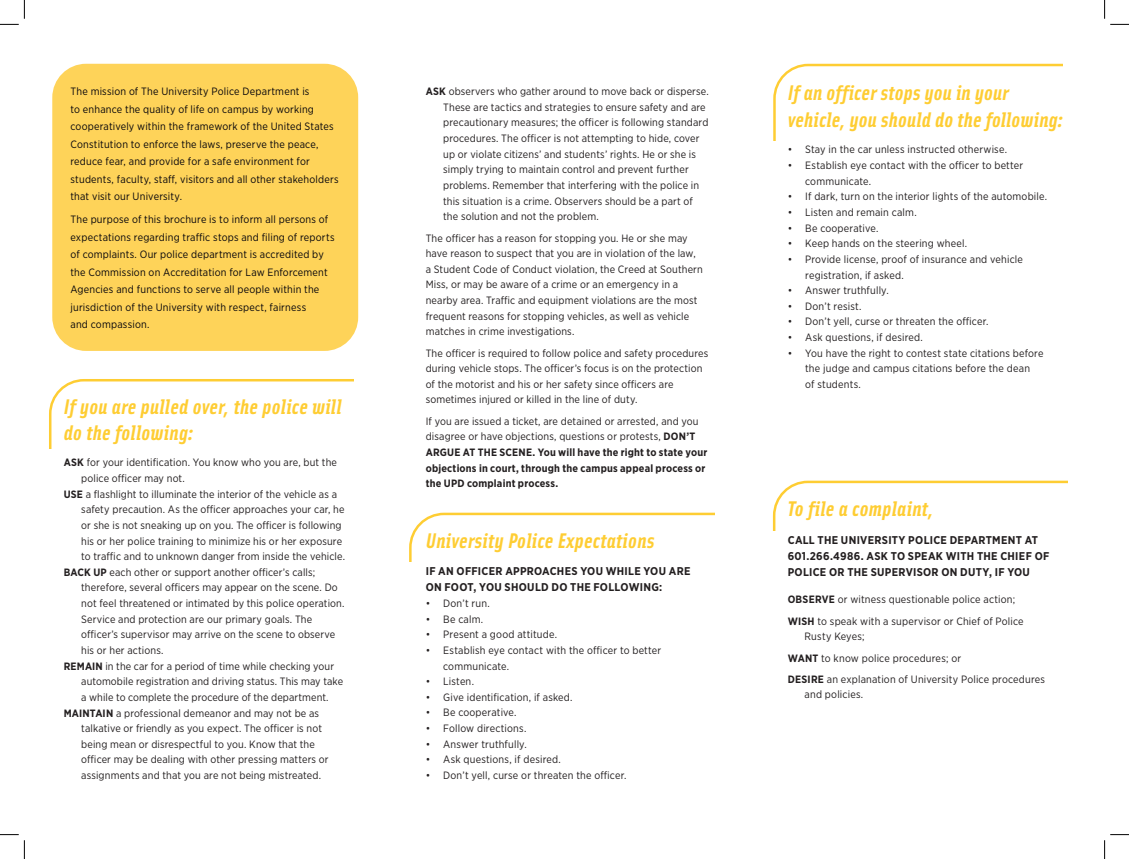
<style>
.page{position:relative;width:1129px;height:859px;background:#fff}
.page>*{position:absolute;margin:0;border:0;box-sizing:border-box;transform-origin:0 0}
.t1{font:italic 700 21.25px/26.2px "Solex";letter-spacing:.015em;color:#fecd33}
.t2{font:700 11.25px/16.2px "Gotham Narrow";letter-spacing:.025em;color:#231f20}
.t3{font:10.62px/15.6px "Gotham Narrow";letter-spacing:.01em;color:#231f20}
.t4{font:10.62px/17.5px "Gotham Narrow";letter-spacing:.015em;color:#08060c}
.t5{font:700 10.62px/15.6px "Gotham Narrow";letter-spacing:.015em;color:#231f20}
.s1{font-weight:700}
.s2{font-weight:400}
</style>
<div class="page">
<svg style="left:409px;top:513px;width:306px;height:49px"></svg>
<svg style="left:773px;top:64px;width:289px;height:76px"></svg>
<div style="left:52px;top:64px;width:306px;height:287px;background:#fed359;border-radius:34px"></div>
<svg style="left:773px;top:481px;width:295px;height:50px"></svg>
<svg style="left:0;top:0;width:25px;height:25px"></svg>
<svg style="left:0;top:834px;width:25px;height:25px"></svg>
<svg style="left:1104px;top:0;width:25px;height:25px"></svg>
<svg style="left:1104px;top:834px;width:25px;height:25px"></svg>
<p class="t4" style="left:70px;top:83px;width:270px">The mission of The University Police Department is<br>to enhance the quality of life on campus by working cooperatively within the framework of the United States Constitution to enforce the laws, preserve the peace, reduce fear, and provide for a safe environment for students, faculty, staff, visitors and all other stakeholders that visit our University.</p>
<p class="t4" style="left:70px;top:211px;width:266px">The purpose of this brochure is to inform all persons of expectations regarding traffic stops and filing of reports of complaints. Our police department is accredited by the Commission on Accreditation for Law Enforcement Agencies and functions to serve all people within the jurisdiction of the University with respect, fairness<br>and compassion.</p>
<h1 class="t1" style="left:64px;top:393px;width:279px">If you are pulled over, the police will do the following:</h1>
<p class="t3" style="left:64px;top:455px;width:275px"><span class="s1">ASK</span> for your identification. You know who you are, but the</p>
<p class="t3" style="left:81px;top:470px;width:105px">police officer may not.</p>
<p class="t3" style="left:64px;top:486px;width:275px"><span class="s1">USE</span> a flashlight to illuminate the interior of the vehicle as a</p>
<p class="t3" style="left:81px;top:501px;width:265px">safety precaution. As the officer approaches your car, he</p>
<p class="t3" style="left:81px;top:517px;width:262px">or she is not sneaking up on you. The officer is following</p>
<p class="t3" style="left:81px;top:533px;width:262px">his or her police training to minimize his or her exposure</p>
<p class="t3" style="left:81px;top:548px;width:265px">to traffic and to unknown danger from inside the vehicle.</p>
<p class="t3" style="left:64px;top:564px;width:253px"><span class="s1">BACK UP</span> each other or support another officer’s calls;</p>
<p class="t3" style="left:81px;top:580px;width:258px">therefore, several officers may appear on the scene. Do</p>
<p class="t3" style="left:81px;top:595px;width:265px">not feel threatened or intimated by this police operation.</p>
<p class="t3" style="left:81px;top:611px;width:232px">Service and protection are our primary goals. The</p>
<p class="t3" style="left:81px;top:626px;width:256px">officer’s supervisor may arrive on the scene to observe</p>
<p class="t3" style="left:81px;top:642px;width:84px">his or her actions.</p>
<p class="t3" style="left:64px;top:658px;width:272px"><span class="s1">REMAIN</span> in the car for a period of time while checking your</p>
<p class="t3" style="left:81px;top:673px;width:263px">automobile registration and driving status. This may take</p>
<p class="t3" style="left:81px;top:689px;width:249px">a while to complete the procedure of the department.</p>
<p class="t3" style="left:64px;top:705px;width:257px"><span class="s1">MAINTAIN</span> a professional demeanor and may not be as</p>
<p class="t3" style="left:81px;top:720px;width:242px">talkative or friendly as you expect. The officer is not</p>
<p class="t3" style="left:81px;top:736px;width:235px">being mean or disrespectful to you. Know that the</p>
<p class="t3" style="left:81px;top:751px;width:249px">officer may be dealing with other pressing matters or</p>
<p class="t3" style="left:81px;top:767px;width:241px">assignments and that you are not being mistreated.</p>
<p class="t3" style="left:443px;top:83px;width:267px;text-indent:-17px"><span class="s1">ASK</span> observers who gather around to move back or disperse.<br>These are tactics and strategies to ensure safety and are precautionary measures; the officer is following standard procedures. The officer is not attempting to hide, cover up or violate citizens’ and students’ rights. He or she is simply trying to maintain control and prevent further problems. Remember that interfering with the police in this situation is a crime. Observers should be a part of the solution and not the problem.</p>
<p class="t3" style="left:426px;top:230px;width:279px">The officer has a reason for stopping you. He or she may have reason to suspect that you are in violation of the law, a Student Code of Conduct violation, the Creed at Southern Miss, or may be aware of a crime or an emergency in a nearby area. Traffic and equipment violations are the most frequent reasons for stopping vehicles, as well as vehicle matches in crime investigations.</p>
<p class="t3" style="left:426px;top:345px;width:284px">The officer is required to follow police and safety procedures during vehicle stops. The officer’s focus is on the protection of the motorist and his or her safety since officers are sometimes injured or killed in the line of duty.</p>
<p class="t5" style="left:426px;top:413px;width:283px"><span class="s2">If you are issued a ticket, are detained or arrested, and you disagree or have objections, questions or protests,</span> DON’T ARGUE AT THE SCENE. You will have the right to state your objections in court, through the campus appeal process or the UPD complaint process.</p>
<h1 class="t1" style="left:426px;top:526px;width:230px">University Police Expectations</h1>
<p class="t2" style="left:426px;top:563px;width:266px">IF AN OFFICER APPROACHES YOU WHILE YOU ARE<br>ON FOOT, YOU SHOULD DO THE FOLLOWING:</p>
<p class="t3" style="left:426px;top:595px;width:66px">• Don’t run.</p>
<p class="t3" style="left:426px;top:611px;width:59px">• Be calm.</p>
<p class="t3" style="left:426px;top:626px;width:133px">• Present a good attitude.</p>
<p class="t3" style="left:443px;top:642px;width:220px;text-indent:-17px">• Establish eye contact with the officer to better communicate.</p>
<p class="t3" style="left:426px;top:673px;width:50px">• Listen.</p>
<p class="t3" style="left:426px;top:689px;width:148px">• Give identification, if asked.</p>
<p class="t3" style="left:426px;top:704px;width:92px">• Be cooperative.</p>
<p class="t3" style="left:426px;top:720px;width:102px">• Follow directions.</p>
<p class="t3" style="left:426px;top:736px;width:103px">• Answer truthfully.</p>
<p class="t3" style="left:426px;top:751px;width:137px">• Ask questions, if desired.</p>
<p class="t3" style="left:426px;top:767px;width:202px">• Don’t yell, curse or threaten the officer.</p>
<h1 class="t1" style="left:788px;top:79px;width:277px">If an officer stops you in your vehicle, you should do the following:</h1>
<p class="t3" style="left:788px;top:142px;width:221px">• Stay in the car unless instructed otherwise.</p>
<p class="t3" style="left:805px;top:157px;width:220px;text-indent:-17px">• Establish eye contact with the officer to better communicate.</p>
<p class="t3" style="left:788px;top:189px;width:261px">• If dark, turn on the interior lights of the automobile.</p>
<p class="t3" style="left:788px;top:204px;width:130px">• Listen and remain calm.</p>
<p class="t3" style="left:788px;top:220px;width:92px">• Be cooperative.</p>
<p class="t3" style="left:788px;top:235px;width:181px">• Keep hands on the steering wheel.</p>
<p class="t3" style="left:805px;top:251px;width:219px;text-indent:-17px">• Provide license, proof of insurance and vehicle registration, if asked.</p>
<p class="t3" style="left:788px;top:282px;width:103px">• Answer truthfully.</p>
<p class="t3" style="left:788px;top:298px;width:75px">• Don’t resist.</p>
<p class="t3" style="left:788px;top:314px;width:202px">• Don’t yell, curse or threaten the officer.</p>
<p class="t3" style="left:788px;top:329px;width:137px">• Ask questions, if desired.</p>
<p class="t3" style="left:805px;top:345px;width:240px;text-indent:-17px">• You have the right to contest state citations before the judge and campus citations before the dean<br>of students.</p>
<h1 class="t1" style="left:788px;top:495px;width:147px">To file a complaint,</h1>
<p class="t2" style="left:788px;top:532px;width:263px">CALL THE UNIVERSITY POLICE DEPARTMENT AT<br>601.266.4986. ASK TO SPEAK WITH THE CHIEF OF<br>POLICE OR THE SUPERVISOR ON DUTY, IF YOU</p>
<p class="t3" style="left:788px;top:589px;width:237px;line-height:21.2px"><span class="s1">OBSERVE</span> or witness questionable police action;<br><span class="s1">WISH</span> to speak with a supervisor or Chief of Police</p>
<p class="t3" style="left:788px;top:625px;width:259px;line-height:21.2px;text-indent:17px">Rusty Keyes;<br><span class="s1">WANT</span> to know police procedures; or<br><span class="s1">DESIRE</span> an explanation of University Police procedures</p>
<p class="t3" style="left:804px;top:686px;width:60px">and policies.</p>
</div>
